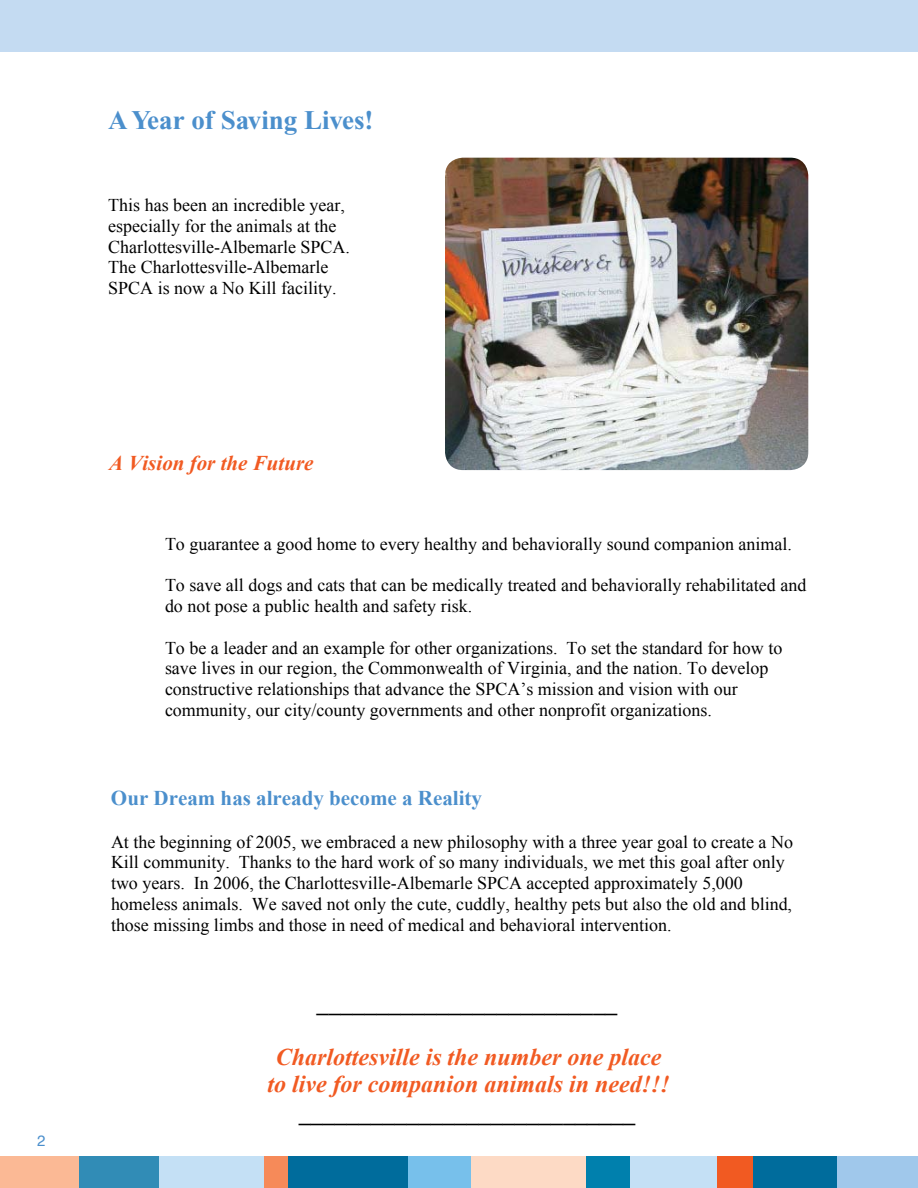
<style>
.page{position:relative;width:918px;height:1188px;background:#fff}
.page>*{position:absolute;margin:0;border:0;box-sizing:border-box;transform-origin:0 0}
.t1{font:700 27px "Times New Roman";color:#4b8fcc}
.t2{font:italic 700 24px/27.6px "Times New Roman";color:#f15a22;text-align:center}
.t3{font:italic 700 24px "Times New Roman";color:#000}
.t4{font:700 21px "Times New Roman";color:#4b8fcc}
.t5{font:italic 700 21px "Times New Roman";color:#f15a22}
.t6{font:18px/20.7px "Times New Roman";color:#000}
.t7{font:15px "Helvetica";color:#4b8fcc}
</style>
<div class="page">
<img style="left:445px;top:158px;width:363px;height:312px;border-radius:18px">
<div style="left:0;top:1156px;width:82px;height:32px;background:#fbb995"></div>
<div style="left:80px;top:1156px;width:81px;height:32px;background:#318cb6"></div>
<div style="left:159px;top:1156px;width:108px;height:32px;background:#c4e0f5"></div>
<div style="left:264px;top:1156px;width:26px;height:32px;background:#f68a59"></div>
<div style="left:288px;top:1156px;width:122px;height:32px;background:#006c9c"></div>
<div style="left:408px;top:1156px;width:65px;height:32px;background:#77c0eb"></div>
<div style="left:471px;top:1156px;width:136px;height:32px;background:#fddac5"></div>
<div style="left:586px;top:1156px;width:46px;height:32px;background:#0080ad"></div>
<div style="left:630px;top:1156px;width:88px;height:32px;background:#c4e0f5"></div>
<div style="left:717px;top:1156px;width:39px;height:32px;background:#f15a22"></div>
<div style="left:753px;top:1156px;width:87px;height:32px;background:#006c9c"></div>
<div style="left:837px;top:1156px;width:81px;height:32px;background:#a0c8eb"></div>
<div style="left:0;top:0;width:918px;height:52px;background:#c4dbf2"></div>
<h1 class="t1" style="left:108px;top:105px;width:267px">A Year of Saving Lives!</h1>
<p class="t6" style="left:108px;top:195px;width:243px">This has been an incredible year, especially for the animals at the<br>Charlottesville-Albemarle SPCA.<br>The Charlottesville-Albemarle<br>SPCA is now a No Kill facility.</p>
<p class="t7" style="left:37px;top:1128px;width:10px">2</p>
<p class="t5" style="left:109px;top:449px;width:206px">A Vision for the Future</p>
<p class="t6" style="left:165px;top:533px;width:629px">To guarantee a good home to every healthy and behaviorally sound companion animal.</p>
<p class="t6" style="left:165px;top:575px;width:643px">To save all dogs and cats that can be medically treated and behaviorally rehabilitated and do not pose a public health and safety risk.</p>
<p class="t6" style="left:165px;top:637px;width:619px">To be a leader and an example for other organizations. To set the standard for how to save lives in our region, the Commonwealth of Virginia, and the nation. To develop constructive relationships that advance the SPCA’s mission and vision with our community, our city/county governments and other nonprofit organizations.</p>
<p class="t4" style="left:111px;top:784px;width:373px">Our Dream has already become a Reality</p>
<p class="t6" style="left:111px;top:831px;width:684px">At the beginning of 2005, we embraced a new philosophy with a three year goal to create a No Kill community. Thanks to the hard work of so many individuals, we met this goal after only two years. In 2006, the Charlottesville-Albemarle SPCA accepted approximately 5,000 homeless animals. We saved not only the cute, cuddly, healthy pets but also the old and blind, those missing limbs and those in need of medical and behavioral intervention.</p>
<h2 class="t3" style="left:319px;top:985px;width:302px">_________________________</h2>
<h2 class="t2" style="left:267px;top:1042px;width:404px">Charlottesville is the number one place to live for companion animals in need!!!</h2>
<h2 class="t3" style="left:301px;top:1095px;width:338px">____________________________</h2>
</div>
